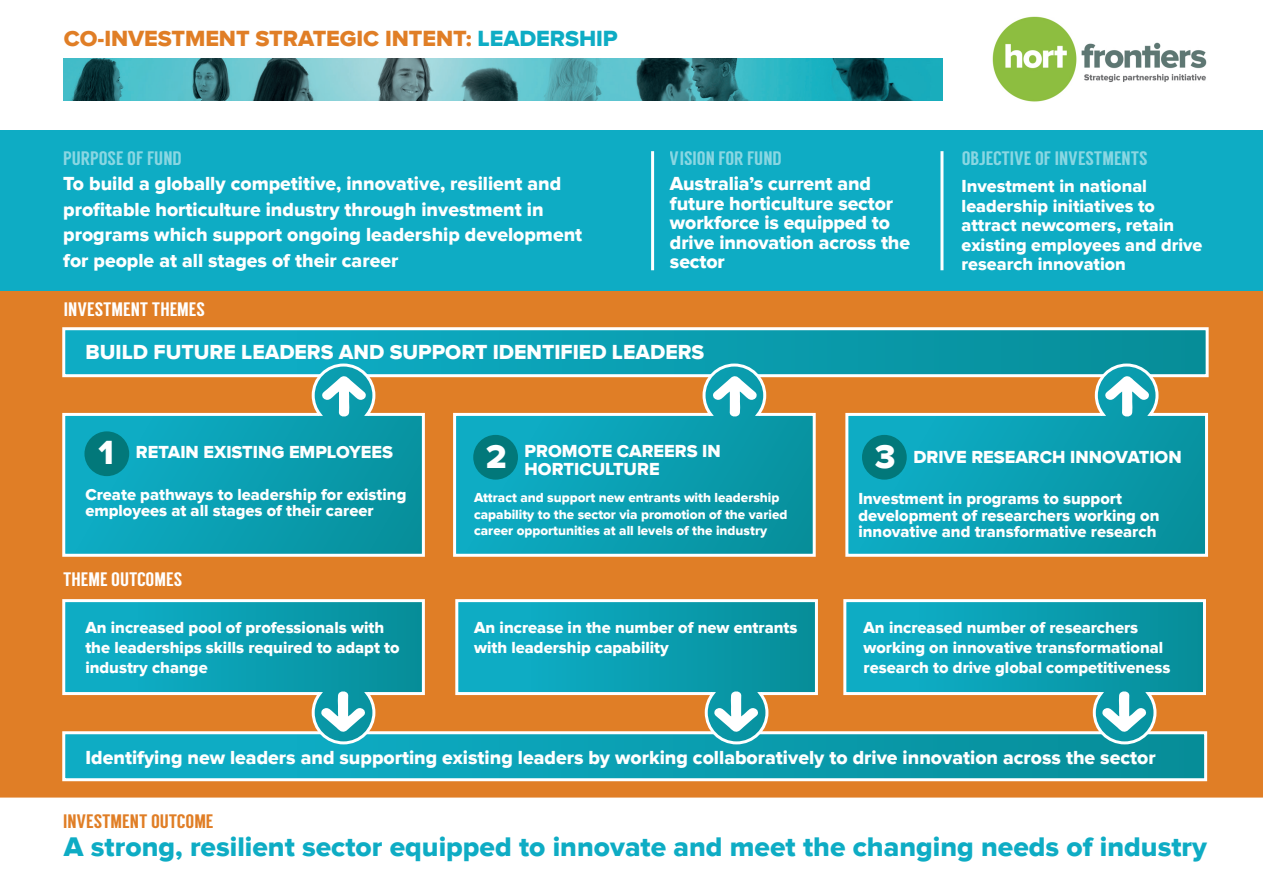
<style>
.page{position:relative;width:1263px;height:893px;background:#fff}
.page>*{position:absolute;margin:0;border:0;box-sizing:border-box;transform-origin:0 0}
.t1{font:27.75px "Proxima Nova Extrabld";color:#0eacc4}
.t2{font:22.65px "Proxima Nova Extrabld";letter-spacing:-.005em;color:#e07e26}
.t3{font:21px "Proxima Nova Extrabld";color:#fff}
.t4{font:19.5px/19.5px "Proxima Nova Extrabld";color:#fff}
.t5{font:19.5px "Langdon";color:#fff}
.t6{font:19.5px "Langdon";color:#e07e26}
.t7{font:18px/19.5px "Proxima Nova Extrabld";color:#fff}
.t8{font:16.5px/19.8px "Proxima Nova Extrabld";color:#fff}
.t9{font:13.5px/16.5px "Proxima Nova Extrabld";color:#fff}
.s1{color:#0eacc4}
.s2{font-size:34.5px}
</style>
<div class="page">
<div style="left:0;top:290px;width:1263px;height:508px;background:#e07e26"></div>
<div style="left:64px;top:733px;width:1141px;height:47px;background:linear-gradient(to right,#0fb1cb,#078e99)"></div>
<div style="left:62px;top:731px;width:1145px;height:50px;border:3px solid #fff"></div>
<svg style="left:61px;top:598px;width:365px;height:148px;background:#4d9f99"></svg>
<div style="left:64px;top:329px;width:1143px;height:47px;background:linear-gradient(to right,#0fb1cb,#078e99)"></div>
<div style="left:62px;top:327px;width:1146px;height:50px;border:3px solid #fff"></div>
<svg style="left:452px;top:362px;width:365px;height:196px;background:#3e9f9e"></svg>
<svg style="left:712px;top:375px;width:46px;height:42px"></svg>
<svg style="left:844px;top:362px;width:365px;height:196px;background:#3e9e9d"></svg>
<svg style="left:1104px;top:375px;width:46px;height:42px"></svg>
<div style="left:0;top:130px;width:1263px;height:160px;background:#0eacc4"></div>
<hr style="left:940px;top:151px;width:3px;height:119px;background:#fff">
<hr style="left:651px;top:151px;width:3px;height:119px;background:#fff">
<img style="left:64px;top:59px;width:879px;height:41px">
<svg style="left:61px;top:362px;width:365px;height:196px;background:#3ea09f"></svg>
<div style="left:473px;top:435px;width:45px;height:45px;background:#02787a;border-radius:50%"></div>
<div style="left:84px;top:431px;width:45px;height:45px;background:#02787a;border-radius:50%"></div>
<div style="left:862px;top:435px;width:45px;height:45px;background:#02787a;border-radius:50%"></div>
<svg style="left:321px;top:375px;width:46px;height:42px"></svg>
<svg style="left:320px;top:690px;width:46px;height:43px"></svg>
<svg style="left:454px;top:598px;width:365px;height:148px;background:#4c9e98"></svg>
<svg style="left:713px;top:690px;width:46px;height:43px"></svg>
<svg style="left:842px;top:598px;width:365px;height:148px;background:#4c9d96"></svg>
<svg style="left:1101px;top:690px;width:46px;height:43px"></svg>
<img style="left:992px;top:16px;width:215px;height:86px">
<h2 class="t2" style="left:64px;top:25px;width:556px">CO-INVESTMENT STRATEGIC INTENT: <span class="s1">LEADERSHIP</span></h2>
<p class="t5" style="left:63px;top:147px;width:120px">PURPOSE OF FUND</p>
<p class="t4" style="left:63px;top:171px;width:520px;line-height:25.5px">To build a globally competitive, innovative, resilient and profitable horticulture industry through investment in programs which support ongoing leadership development for people at all stages of their career</p>
<p class="t5" style="left:64px;top:298px;width:143px">INVESTMENT THEMES</p>
<p class="t5" style="left:670px;top:147px;width:113px">VISION FOR FUND</p>
<p class="t4" style="left:670px;top:174px;width:242px">Australia’s current and future horticulture sector workforce is equipped to drive innovation across the sector</p>
<p class="t3" style="left:86px;top:340px;width:620px">BUILD FUTURE LEADERS AND SUPPORT IDENTIFIED LEADERS</p>
<p class="t5" style="left:961px;top:147px;width:188px">OBJECTIVE OF INVESTMENTS</p>
<p class="t7" style="left:961px;top:177px;width:242px">Investment in national leadership initiatives to attract newcomers, retain existing employees and drive research innovation</p>
<p class="t7" style="left:98px;top:443px;width:296px"><span class="s2">1</span> RETAIN EXISTING EMPLOYEES</p>
<p class="t7" style="left:486px;top:441px;width:236px"><span class="s2">2</span> PROMOTE CAREERS IN</p>
<p class="t7" style="left:875px;top:447px;width:308px"><span class="s2">3</span> DRIVE RESEARCH INNOVATION</p>
<p class="t7" style="left:525px;top:459px;width:136px">HORTICULTURE</p>
<p class="t8" style="left:85px;top:487px;width:323px;line-height:16.5px">Create pathways to leadership for existing employees at all stages of their career</p>
<p class="t8" style="left:858px;top:491px;width:303px;line-height:16.5px">Investment in programs to support development of researchers working on innovative and transformative research</p>
<p class="t9" style="left:474px;top:490px;width:315px">Attract and support new entrants with leadership capability to the sector via promotion of the varied career opportunities at all levels of the industry</p>
<p class="t5" style="left:63px;top:567px;width:121px">THEME OUTCOMES</p>
<p class="t8" style="left:85px;top:618px;width:316px">An increased pool of professionals with the leaderships skills required to adapt to industry change</p>
<p class="t8" style="left:474px;top:618px;width:325px">An increase in the number of new entrants with leadership capability</p>
<p class="t8" style="left:863px;top:618px;width:308px">An increased number of researchers working on innovative transformational research to drive global competitiveness</p>
<p class="t4" style="left:86px;top:748px;width:1072px">Identifying new leaders and supporting existing leaders by working collaboratively to drive innovation across the sector</p>
<p class="t6" style="left:63px;top:810px;width:152px">INVESTMENT OUTCOME</p>
<h1 class="t1" style="left:64px;top:831px;width:1144px">A strong, resilient sector equipped to innovate and meet the changing needs of industry</h1>
</div>
